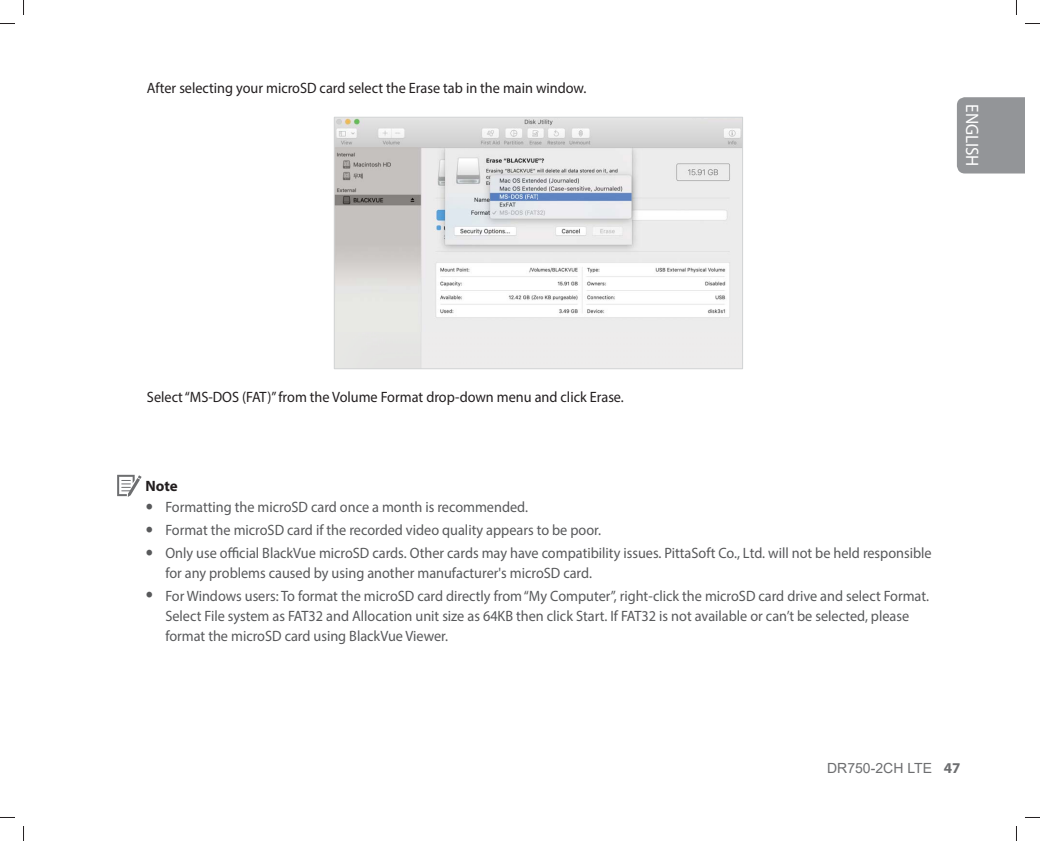
<style>
.page{position:relative;width:1040px;height:841px;background:#fff}
.page>*{position:absolute;margin:0;border:0;box-sizing:border-box;transform-origin:0 0}
.t1{font:18px "Myriad Pro";color:#fff;scale:.95 1}
.t2{font:15px/22.8px "Myriad Pro";color:#58595b;scale:.95 1}
.t3{font:15px "Myriad Pro";color:#231f20;scale:.95 1}
.t4{font:700 15px "Myriad Pro";color:#231f20}
.t5{font:14px "Arial";color:#6d6e70}
.s1{font-family:"Myriad Pro";font-weight:700;font-size:15px}
</style>
<div class="page">
<img style="left:336px;top:119px;width:404px;height:248px">
<div style="left:334px;top:117px;width:408px;height:252px;border:1px solid #d1d3d4"></div>
<svg style="left:117px;top:475px;width:24px;height:22px"></svg>
<div style="left:956px;top:97px;width:68px;height:76px;background:#939598"></div>
<svg style="left:0;top:23px;width:15px;height:1px"></svg>
<svg style="left:1025px;top:23px;width:14px;height:1px"></svg>
<svg style="left:0;top:817px;width:15px;height:1px"></svg>
<svg style="left:1025px;top:817px;width:14px;height:1px"></svg>
<svg style="left:23px;top:0;width:1px;height:15px"></svg>
<svg style="left:23px;top:826px;width:1px;height:15px"></svg>
<p class="t3" style="left:147px;top:82px;width:464px">After selecting your microSD card select the Erase tab in the main window.</p>
<p class="t1" style="left:978px;top:104px;width:67px;rotate:90deg">ENGLISH</p>
<p class="t3" style="left:147px;top:391px;width:503px">Select “MS-DOS (FAT)” from the Volume Format drop-down menu and click Erase.</p>
<p class="t4" style="left:145px;top:480px;width:34px">Note</p>
<p class="t2" style="left:165px;top:497px;width:808px">Formatting the microSD card once a month is recommended.<br>Format the microSD card if the recorded video quality appears to be poor.<br>Only use official BlackVue microSD cards. Other cards may have compatibility issues. PittaSoft Co., Ltd. will not be held responsible</p>
<p class="t2" style="left:165px;top:563px;width:805px">for any problems caused by using another manufacturer's microSD card.<br>For Windows users: To format the microSD card directly from “My Computer”, right-click the microSD card drive and select Format.</p>
<p class="t2" style="left:165px;top:607px;width:784px;line-height:20px">Select File system as FAT32 and Allocation unit size as 64KB then click Start. If FAT32 is not available or can’t be selected, please format the microSD card using BlackVue Viewer.</p>
<p class="t5" style="left:826px;top:760px;width:135px">DR750-2CH LTE <span class="s1">47</span></p>
</div>
